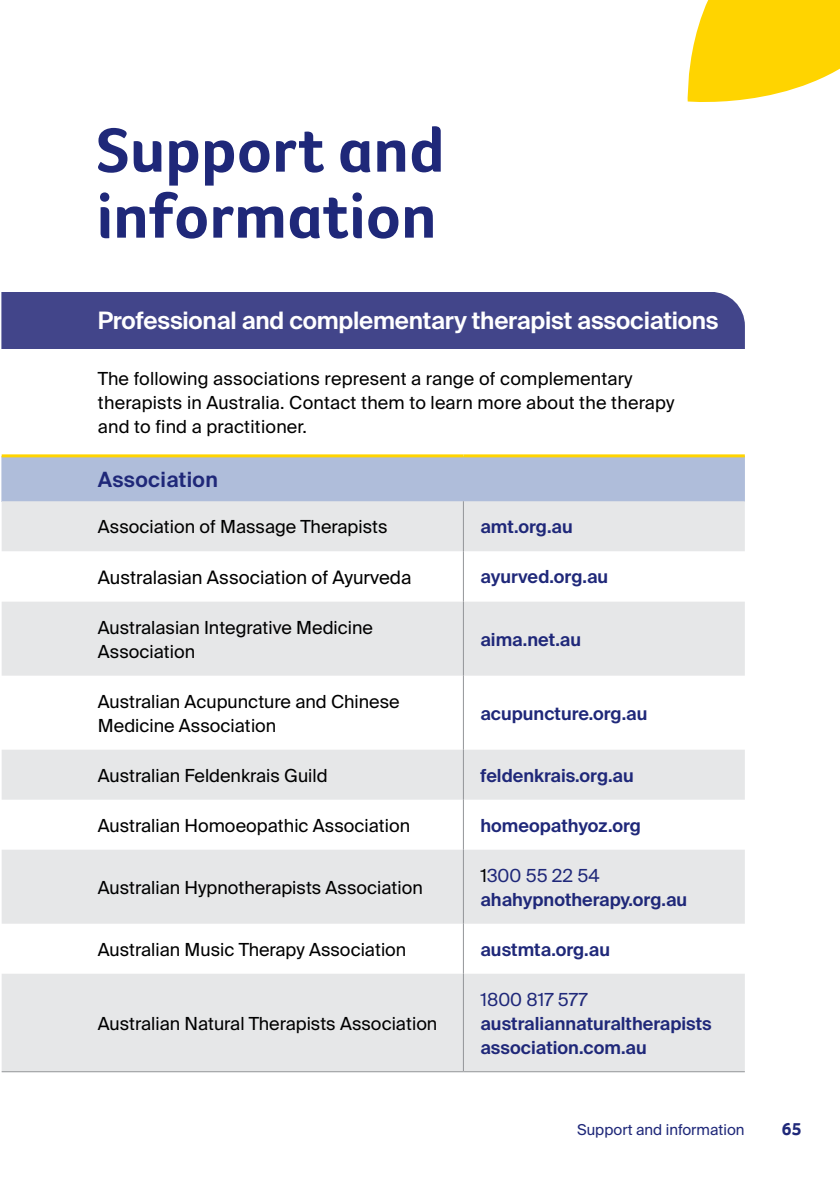
<style>
.page{position:relative;width:840px;height:1191px;background:#fff}
.page>*{position:absolute;margin:0;border:0;box-sizing:border-box;transform-origin:0 0}
.t1{font:700 64px/66px "Foco CC";letter-spacing:-.005em;color:#1f2879}
.t2{font:600 24px "Suisse Intl";letter-spacing:-.01em;color:#fff}
.t3{font:600 21px "Suisse Intl";letter-spacing:.015em;color:#1f2879}
.t4{font:18.4px "Suisse Intl";color:#000}
.t5{font:18px/24px "Suisse Intl";color:#000}
.t6{font:600 18px/24px "Suisse Intl";color:#1f2879}
.t7{font:18px "Suisse Intl";color:#1f2879}
.t8{font:700 18px "Foco CC";color:#1f2879}
.t9{font:15px "Suisse Intl";color:#1f2879}
.s1{font-weight:400;color:#000}
.s2{font-weight:400}
</style>
<div class="page">
<svg style="left:687px;top:0;width:152px;height:102px;background:#ffd922"></svg>
<div style="left:1px;top:292px;width:743px;height:56px;background:#42458a"></div>
<div style="left:1px;top:456px;width:743px;height:45px;background:#afbdda"></div>
<svg style="left:1px;top:501px;width:743px;height:570px;fill:#e6e7e8"></svg>
<hr style="left:462px;top:501px;width:1px;height:50px;background:#939598">
<hr style="left:462px;top:551px;width:1px;height:50px;background:#939598">
<hr style="left:462px;top:601px;width:1px;height:74px;background:#939598">
<hr style="left:462px;top:675px;width:1px;height:74px;background:#939598">
<hr style="left:462px;top:749px;width:1px;height:50px;background:#939598">
<hr style="left:462px;top:799px;width:1px;height:50px;background:#939598">
<hr style="left:462px;top:849px;width:1px;height:74px;background:#939598">
<hr style="left:462px;top:923px;width:1px;height:50px;background:#939598">
<hr style="left:462px;top:973px;width:1px;height:98px;background:#939598">
<hr style="left:1px;top:454px;width:462px;height:3px;background:#ffd400">
<hr style="left:463px;top:454px;width:281px;height:3px;background:#ffd400">
<hr style="left:1px;top:1071px;width:462px;height:1px;background:#939598">
<hr style="left:463px;top:1071px;width:281px;height:1px;background:#939598">
<h1 class="t1" style="left:96px;top:116px;width:349px">Support and information</h1>
<h2 class="t2" style="left:98px;top:307px;width:622px">Professional and complementary therapist associations</h2>
<p class="t5" style="left:98px;top:367px;width:577px">The following associations represent a range of complementary therapists in Australia. Contact them to learn more about the therapy and to find a practitioner.</p>
<p class="t3" style="left:98px;top:467px;width:121px">Association</p>
<p class="t5" style="left:98px;top:515px;width:291px">Association of Massage Therapists</p>
<p class="t6" style="left:480px;top:515px;width:94px">amt.org.au</p>
<p class="t4" style="left:98px;top:566px;width:315px">Australasian Association of Ayurveda</p>
<p class="t6" style="left:480px;top:565px;width:129px">ayurved.org.au</p>
<p class="t5" style="left:98px;top:615px;width:276px">Australasian Integrative Medicine<br>Association</p>
<p class="t6" style="left:480px;top:627px;width:102px">aima.net.au</p>
<p class="t5" style="left:98px;top:689px;width:303px">Australian Acupuncture and Chinese<br>Medicine Association</p>
<p class="t6" style="left:480px;top:701px;width:168px">acupuncture.org.au</p>
<p class="t5" style="left:98px;top:763px;width:231px">Australian Feldenkrais Guild</p>
<p class="t6" style="left:480px;top:763px;width:155px">feldenkrais.org.au</p>
<p class="t5" style="left:98px;top:813px;width:313px">Australian Homoeopathic Association</p>
<p class="t6" style="left:480px;top:813px;width:162px">homeopathyoz.org</p>
<p class="t5" style="left:98px;top:875px;width:326px">Australian Hypnotherapists Association</p>
<p class="t6" style="left:480px;top:863px;width:208px"><span class="s1">1</span><span class="s2">300 55 22 54 </span>ahahypnotherapy.org.au</p>
<p class="t5" style="left:98px;top:937px;width:310px">Australian Music Therapy Association</p>
<p class="t6" style="left:480px;top:937px;width:131px">austmta.org.au</p>
<p class="t5" style="left:98px;top:1011px;width:341px">Australian Natural Therapists Association</p>
<p class="t7" style="left:480px;top:989px;width:109px">1800 817 577</p>
<p class="t6" style="left:480px;top:1011px;width:233px">australiannaturaltherapists association.com.au</p>
<p class="t9" style="left:576px;top:1121px;width:169px">Support and information</p>
<p class="t8" style="left:781px;top:1117px;width:21px">65</p>
</div>
